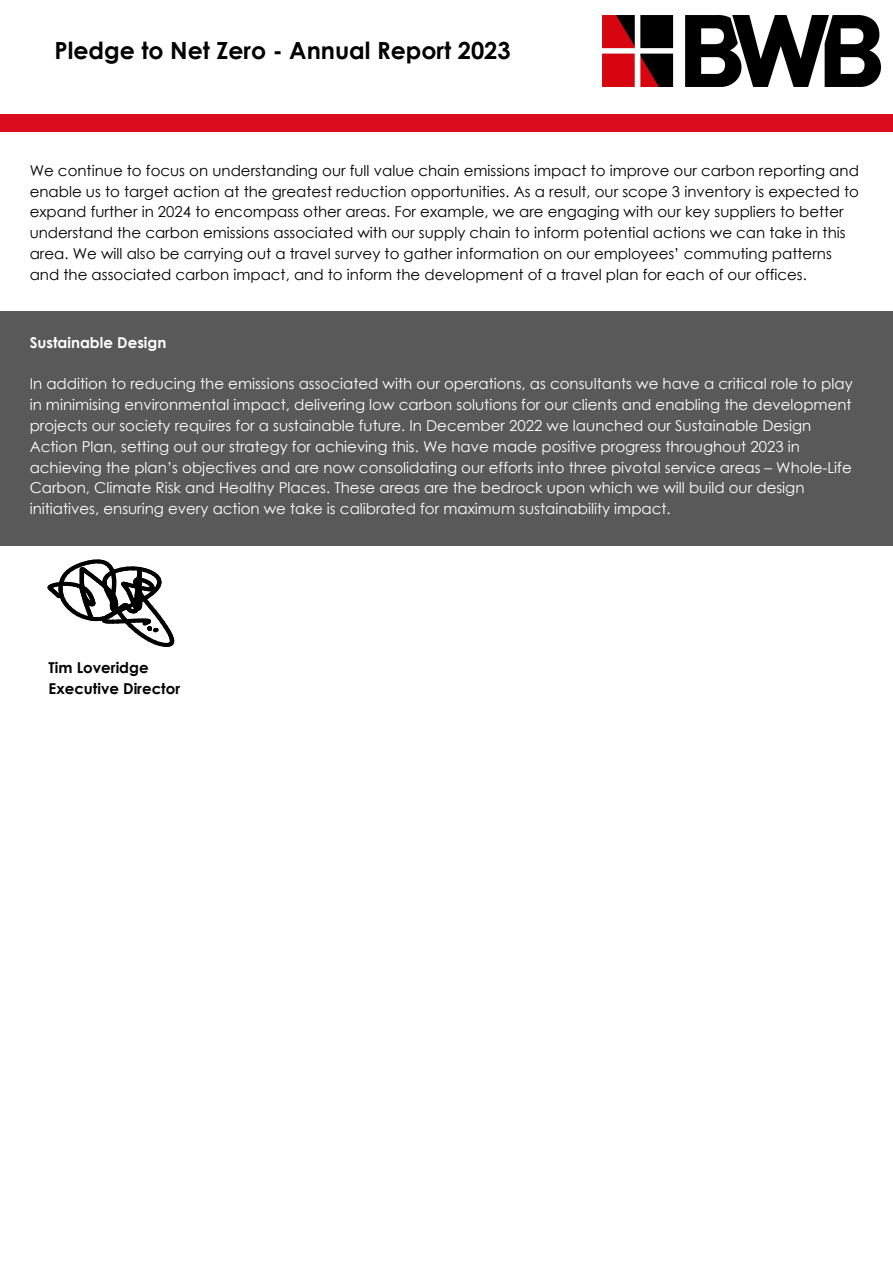
<style>
.page{position:relative;width:893px;height:1263px;background:#fff}
.page>*{position:absolute;margin:0;border:0;box-sizing:border-box;transform-origin:0 0}
.t1{font:700 23.62px "Century Gothic";color:#000}
.t2{font:15px/20.9px "Century Gothic";color:#fff}
.t3{font:15px/20.9px "Century Gothic";color:#000}
.t4{font:700 15px/20.9px "Century Gothic";color:#000}
.t5{font:700 15px "Century Gothic";color:#fff}
</style>
<div class="page">
<div style="left:0;top:115px;width:893px;height:17px;background:#da0c1d"></div>
<img style="left:603px;top:15px;width:277px;height:71px">
<div style="left:0;top:311px;width:893px;height:235px;background:#595959"></div>
<svg style="left:47px;top:559px;width:128px;height:88px"></svg>
<p class="t1" style="left:55px;top:35px;width:458px">Pledge to Net Zero - Annual Report 2023</p>
<p class="t3" style="left:30px;top:159px;width:831px">We continue to focus on understanding our full value chain emissions impact to improve our carbon reporting and enable us to target action at the greatest reduction opportunities. As a result, our scope 3 inventory is expected to expand further in 2024 to encompass other areas. For example, we are engaging with our key suppliers to better understand the carbon emissions associated with our supply chain to inform potential actions we can take in this area. We will also be carrying out a travel survey to gather information on our employees’ commuting patterns and the associated carbon impact, and to inform the development of a travel plan for each of our offices.</p>
<h2 class="t5" style="left:30px;top:333px;width:138px">Sustainable Design</h2>
<p class="t2" style="left:30px;top:373px;width:824px">In addition to reducing the emissions associated with our operations, as consultants we have a critical role to play in minimising environmental impact, delivering low carbon solutions for our clients and enabling the development projects our society requires for a sustainable future. In December 2022 we launched our Sustainable Design Action Plan, setting out our strategy for achieving this. We have made positive progress throughout 2023 in achieving the plan’s objectives and are now consolidating our efforts into three pivotal service areas – Whole-Life Carbon, Climate Risk and Healthy Places. These areas are the bedrock upon which we will build our design initiatives, ensuring every action we take is calibrated for maximum sustainability impact.</p>
<h2 class="t4" style="left:49px;top:657px;width:133px">Tim Loveridge<br>Executive Director</h2>
</div>
